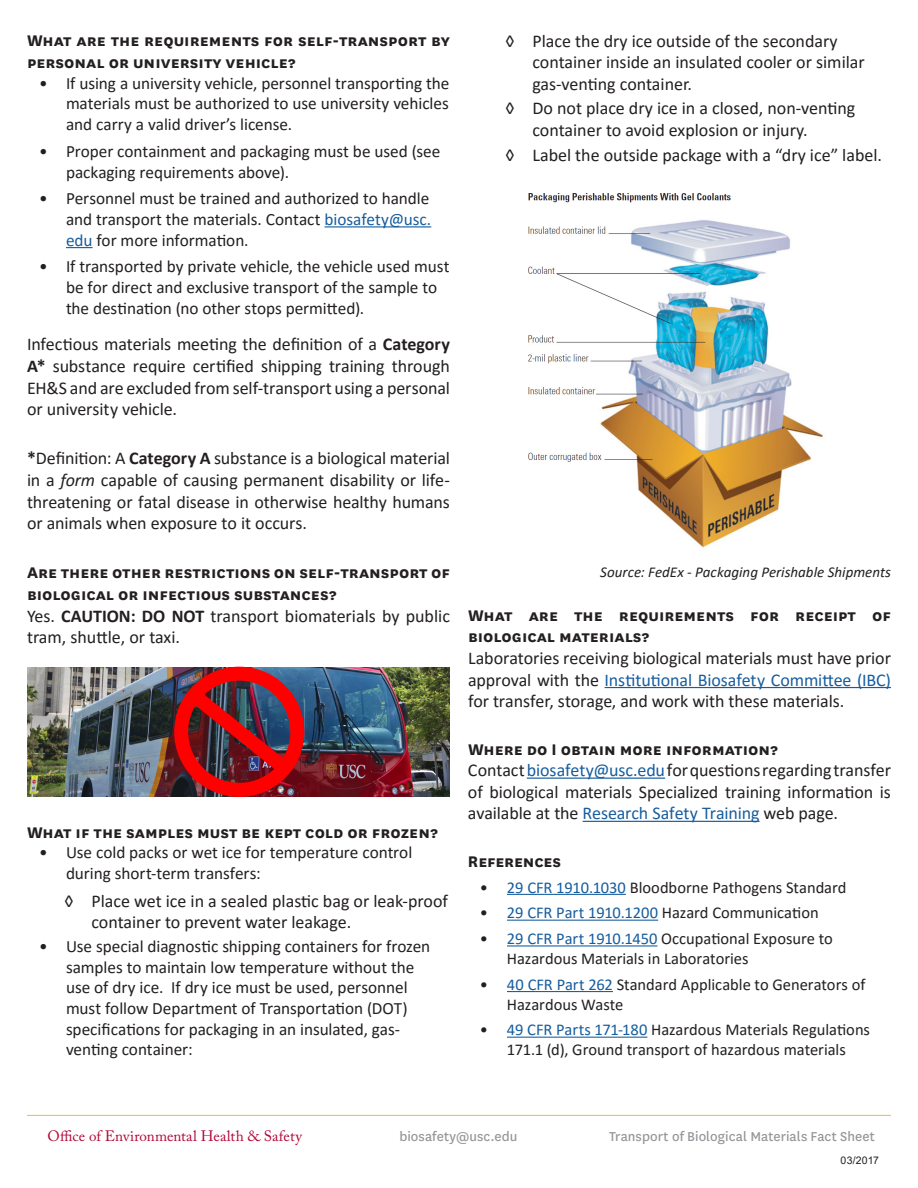
<style>
.page{position:relative;width:918px;height:1188px;background:#fff}
.page>*{position:absolute;margin:0;border:0;box-sizing:border-box;transform-origin:0 0}
.body_text{font:18px/21.6px "Calibri";color:#231f20;text-align:justify}
.body_text-2{font:700 18px/21.6px "National";color:#231f20}
.t1{font:17.25px/20.7px "Calibri";letter-spacing:-.005em;color:#231f20}
.t2{font:16.5px/19.8px "Calibri";letter-spacing:-.005em;color:#231f20}
.t3{font:15px "National";letter-spacing:.005em;color:#939598}
.t4{font:italic 15px "Calibri";color:#231f20}
.t5{font:15px "Adobe Caslon Pro";letter-spacing:.005em;color:#b30437}
.t6{font:10.5px "Arial";letter-spacing:.005em;color:#231f20}
.s1{color:#175d9e}
.s2{font-weight:700}
.s3{font-style:italic}
</style>
<div class="page">
<hr style="left:27px;top:1115px;width:864px;height:1px;background:#fec422">
<hr style="left:325px;top:226px;width:106px;height:1px;background:#175d9e">
<svg style="left:66px;top:247px;width:27px;height:1px"></svg>
<hr style="left:605px;top:687px;width:286px;height:1px;background:#175d9e">
<hr style="left:527px;top:778px;width:138px;height:1px;background:#175d9e">
<hr style="left:583px;top:821px;width:177px;height:1px;background:#175d9e">
<hr style="left:507px;top:894px;width:119px;height:1px;background:#175d9e">
<hr style="left:507px;top:920px;width:151px;height:1px;background:#175d9e">
<hr style="left:507px;top:945px;width:151px;height:2px;background:#175d9e">
<hr style="left:507px;top:991px;width:106px;height:1px;background:#175d9e">
<hr style="left:507px;top:1037px;width:140px;height:1px;background:#175d9e">
<img style="left:528px;top:193px;width:295px;height:355px">
<img style="left:27px;top:668px;width:423px;height:129px">
<img style="left:167px;top:666px;width:144px;height:131px">
<p class="body_text-2" style="left:27px;top:29px;width:424px">What are the requirements for self-transport by personal or university vehicle?</p>
<p class="t1" style="left:66px;top:72px;width:385px;text-align:justify;text-indent:-27px">• If using a university vehicle, personnel transporting the materials must be authorized to use university vehicles and carry a valid driver’s license.</p>
<p class="t1" style="left:66px;top:140px;width:376px;text-indent:-27px">• Proper containment and packaging must be used (see packaging requirements above).</p>
<p class="t1" style="left:66px;top:188px;width:367px;text-align:justify;text-indent:-27px">• Personnel must be trained and authorized to handle and transport the materials. Contact <span class="s1">biosafety@usc. edu</span> for more information.</p>
<p class="t1" style="left:66px;top:256px;width:385px;text-indent:-27px">• If transported by private vehicle, the vehicle used must be for direct and exclusive transport of the sample to the destination (no other stops permitted).</p>
<p class="body_text" style="left:27px;top:333px;width:425px">Infectious materials meeting the definition of a <span class="s2">Category A*</span> substance require certified shipping training through EH&amp;S and are excluded from self-transport using a personal or university vehicle.</p>
<p class="body_text" style="left:27px;top:447px;width:424px"><span class="s2">*</span>Definition: A <span class="s2">Category A</span> substance is a biological material in a <span class="s3">form</span> capable of causing permanent disability or life&shy;threatening or fatal disease in otherwise healthy humans or animals when exposure to it occurs.</p>
<p class="body_text-2" style="left:27px;top:561px;width:425px">Are there other restrictions on self-transport of biological or infectious substances?</p>
<p class="body_text" style="left:27px;top:604px;width:424px">Yes. <span class="s2">CAUTION: DO NOT</span> transport biomaterials by public tram, shuttle, or taxi.</p>
<p class="body_text-2" style="left:27px;top:820px;width:413px">What if the samples must be kept cold or frozen?</p>
<p class="t1" style="left:66px;top:842px;width:348px;text-indent:-27px">• Use cold packs or wet ice for temperature control during short-term transfers:</p>
<p class="body_text" style="left:92px;top:889px;width:358px;text-indent:-27px">◊ Place wet ice in a sealed plastic bag or leak-proof container to prevent water leakage.</p>
<p class="t1" style="left:66px;top:935px;width:366px;text-indent:-27px">• Use special diagnostic shipping containers for frozen samples to maintain low temperature without the use of dry ice. If dry ice must be used, personnel must follow Department of Transportation (DOT) specifications for packaging in an insulated, gas&shy;venting container:</p>
<p class="body_text" style="left:532px;top:29px;width:334px;text-align:left;text-indent:-27px">◊ Place the dry ice outside of the secondary container inside an insulated cooler or similar gas-venting container.</p>
<p class="body_text" style="left:532px;top:97px;width:324px;text-indent:-27px">◊ Do not place dry ice in a closed, non-venting container to avoid explosion or injury.</p>
<p class="body_text" style="left:506px;top:143px;width:378px">◊ Label the outside package with a “dry ice” label.</p>
<p class="t4" style="left:600px;top:561px;width:292px">Source: FedEx - Packaging Perishable Shipments</p>
<p class="body_text-2" style="left:468px;top:603px;width:424px">What are the requirements for receipt of biological materials?</p>
<p class="body_text" style="left:468px;top:647px;width:425px">Laboratories receiving biological materials must have prior approval with the <span class="s1">Institutional Biosafety Committee (IBC) </span>for transfer, storage, and work with these materials.</p>
<p class="body_text-2" style="left:468px;top:737px;width:312px">Where do I obtain more information?</p>
<p class="body_text" style="left:468px;top:759px;width:424px">Contact <span class="s1">biosafety@usc.edu</span> for questions regarding transfer of biological materials Specialized training information is available at the <span class="s1">Research Safety Training</span> web page.</p>
<p class="body_text-2" style="left:468px;top:849px;width:95px">References</p>
<p class="t2" style="left:480px;top:877px;width:368px">• <span class="s1">29 CFR 1910.1030</span> Bloodborne Pathogens Standard</p>
<p class="t2" style="left:480px;top:902px;width:340px">• <span class="s1">29 CFR Part 1910.1200</span> Hazard Communication</p>
<p class="t2" style="left:507px;top:928px;width:327px;text-indent:-27px">• <span class="s1">29 CFR Part 1910.1450</span> Occupational Exposure to<br>Hazardous Materials in Laboratories</p>
<p class="t2" style="left:507px;top:974px;width:360px;text-indent:-27px">• <span class="s1">40 CFR Part 262</span> Standard Applicable to Generators of<br>Hazardous Waste</p>
<p class="t2" style="left:480px;top:1019px;width:392px;text-align:center">• <span class="s1">49 CFR Parts 171-180</span> Hazardous Materials Regulations<br>171.1 (d), Ground transport of hazardous materials</p>
<p class="t5" style="left:48px;top:1127px;width:256px">Office of Environmental Health &amp; Safety</p>
<p class="t3" style="left:399px;top:1127px;width:120px">biosafety@usc.edu</p>
<p class="t3" style="left:609px;top:1127px;width:267px">Transport of Biological Materials Fact Sheet</p>
<p class="t6" style="left:841px;top:1153px;width:40px">03/2017</p>
</div>
